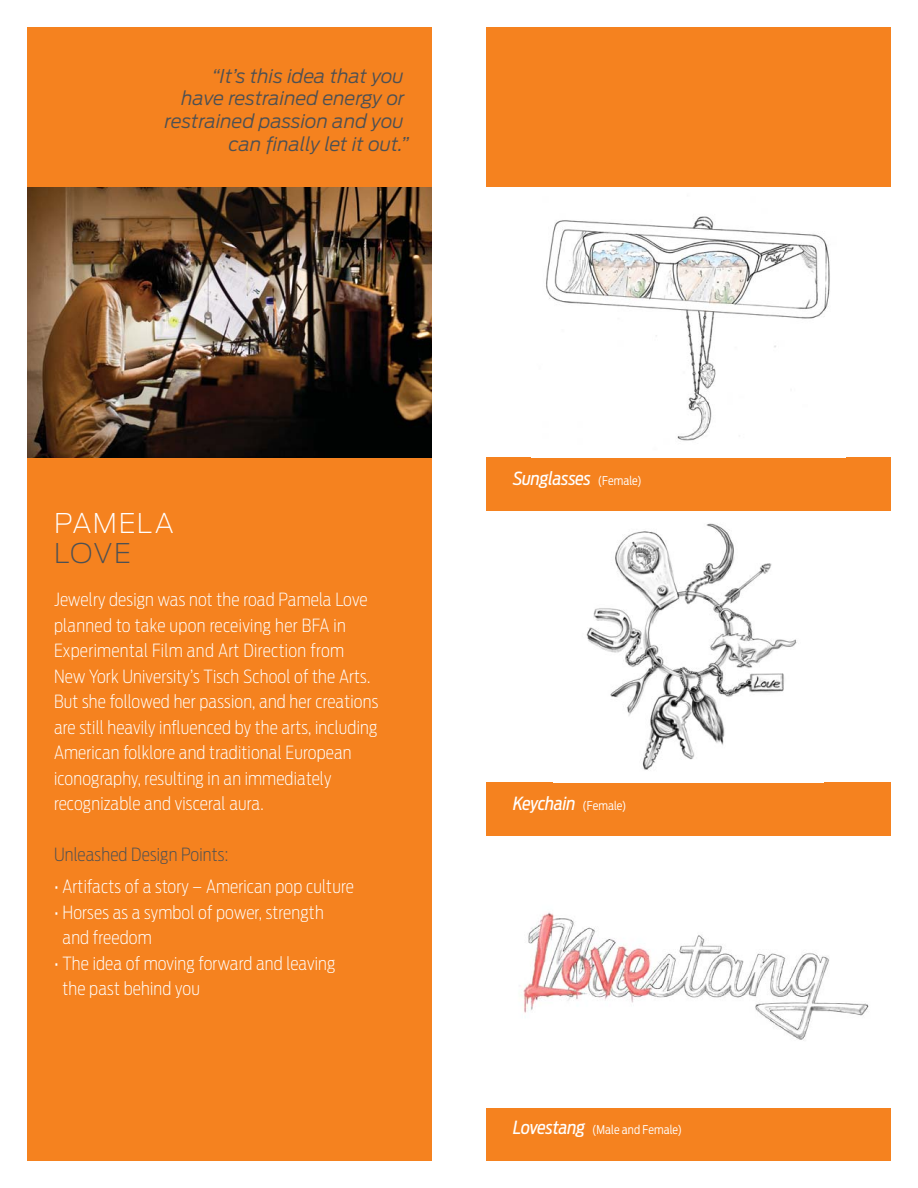
<style>
.page{position:relative;width:918px;height:1188px;background:#fff}
.page>*{position:absolute;margin:0;border:0;box-sizing:border-box;transform-origin:0 0}
.t1{font:200 27px "Ford Antenna";letter-spacing:.06em;color:#fff}
.t2{font:200 27px "Ford Antenna";color:#4d5053}
.t3{font:italic 300 18.9px/22.6px "Ford Antenna";color:#4d5053;text-align:right}
.t4{font:200 18px/25.5px "Ford Antenna Cond";letter-spacing:.01em;color:#fff}
.t5{font:italic 18px "Ford Antenna Cond";letter-spacing:-.01em;color:#fff}
.t6{font:200 18px "Ford Antenna Cond";letter-spacing:.01em;color:#4d5053}
.t7{font:300 12px "Ford Antenna Cond";letter-spacing:.005em;color:#fff}
.s1{font-weight:300;font-style:normal;font-size:12px}
.s2{font-weight:400;font-style:italic;font-size:18px}
</style>
<div class="page">
<div style="left:27px;top:27px;width:405px;height:1134px;background:#f5821f"></div>
<div style="left:486px;top:27px;width:405px;height:1134px;background:#f5821f"></div>
<img style="left:27px;top:187px;width:405px;height:270px">
<div style="left:486px;top:187px;width:405px;height:270px;background:#fff"></div>
<img style="left:546px;top:216px;width:284px;height:225px">
<div style="left:486px;top:512px;width:405px;height:270px;background:#fff"></div>
<img style="left:586px;top:523px;width:211px;height:247px">
<img style="left:486px;top:836px;width:405px;height:271px">
<p class="t3" style="left:165px;top:66px;width:246px">“It’s this idea that you<br>have restrained energy or restrained passion and you can finally let it out.”</p>
<h1 class="t1" style="left:54px;top:512px;width:121px">PAMELA</h1>
<h1 class="t2" style="left:54px;top:542px;width:78px">LOVE</h1>
<p class="t4" style="left:54px;top:588px;width:326px">Jewelry design was not the road Pamela Love planned to take upon receiving her BFA in Experimental Film and Art Direction from New York University’s Tisch School of the Arts.<br>But she followed her passion, and her creations are still heavily influenced by the arts, including American folklore and traditional European iconography, resulting in an immediately recognizable and visceral aura.</p>
<p class="t6" style="left:54px;top:847px;width:176px">Unleashed Design Points:</p>
<p class="t4" style="left:54px;top:875px;width:301px">• Artifacts of a story – American pop culture</p>
<p class="t4" style="left:62px;top:901px;width:263px;text-indent:-8px">• Horses as a symbol of power, strength and freedom</p>
<p class="t4" style="left:62px;top:952px;width:274px;text-indent:-8px">• The idea of moving forward and leaving the past behind you</p>
<p class="t5" style="left:513px;top:471px;width:130px">Sunglasses <span class="s1">(Female)</span></p>
<p class="t5" style="left:513px;top:796px;width:115px">Keychain <span class="s1">(Female)</span></p>
<p class="t7" style="left:513px;top:1125px;width:171px"><span class="s2">Lovestang</span> (Male and Female)</p>
</div>
